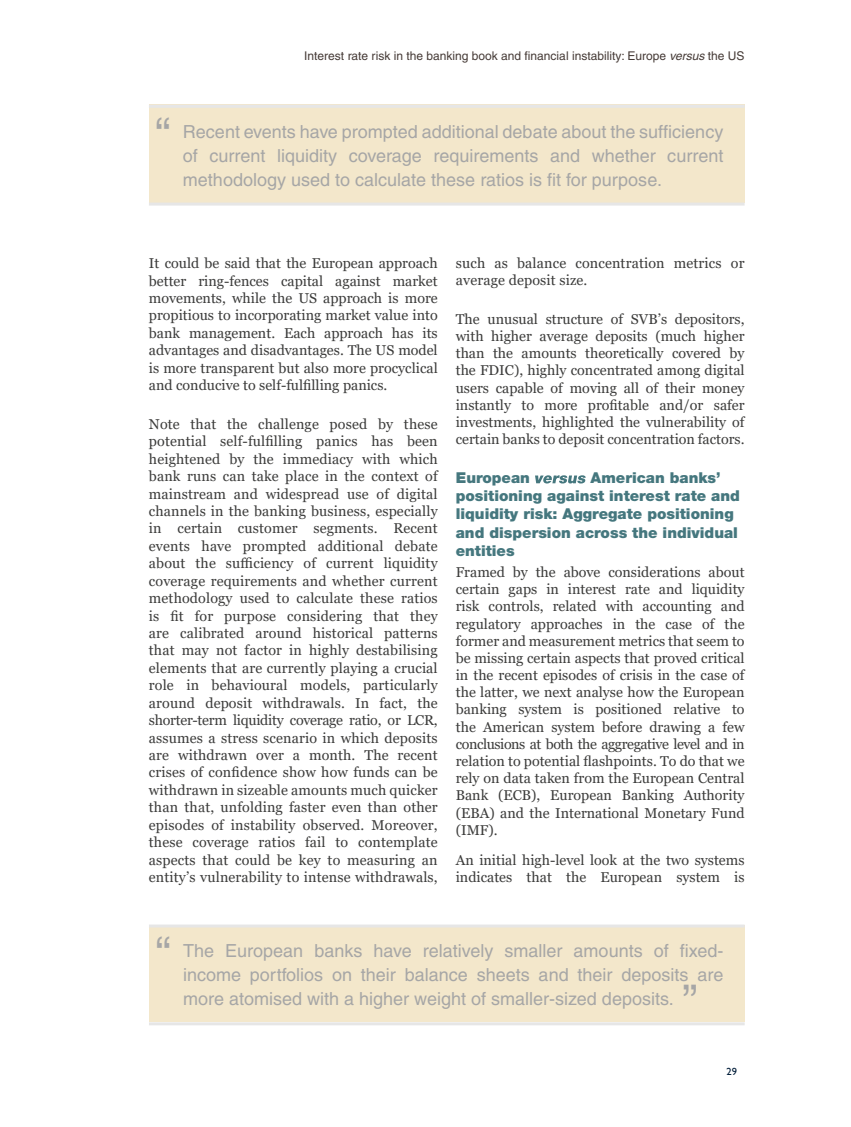
<style>
.page{position:relative;width:851px;height:1127px;background:#fff}
.page>*{position:absolute;margin:0;border:0;box-sizing:border-box;transform-origin:0 0}
.t1{font:45px "Helvetica";color:#a6a6a6}
.t2{font:18px/24px "Helvetica";color:#a6a6a6;text-align:justify}
.t3{font:900 15px/18.1px "Helvetica Neue";color:#45777e}
.t4{font:14.25px/17.4px "Georgia";color:#3c3c3b;text-align:justify}
.t5{font:12px "Helvetica";color:#453a36}
.t6{font:500 10.5px "Gill Sans MT Std";color:#001d39}
.s1{font-style:italic}
</style>
<div class="page">
<svg style="left:535px;top:475px;width:50px;height:8px"></svg>
<div style="left:149px;top:925px;width:595px;height:97px;background:#f3e7cb"></div>
<hr style="left:149px;top:924px;width:595px;height:3px;background:#e6e6e6">
<hr style="left:149px;top:1022px;width:595px;height:3px;background:#e6e6e6">
<div style="left:149px;top:104px;width:595px;height:99px;background:#f3e7cb"></div>
<hr style="left:149px;top:105px;width:595px;height:3px;background:#e6e6e6">
<hr style="left:149px;top:203px;width:595px;height:3px;background:#e6e6e6">
<p class="t5" style="left:304px;top:49px;width:442px">Interest rate risk in the banking book and financial instability: Europe <span class="s1">versus</span> the US</p>
<h1 class="t1" style="left:155px;top:108px;width:16px">“</h1>
<p class="t2" style="left:183px;top:119px;width:542px">Recent events have prompted additional debate about the sufficiency of current liquidity coverage requirements and whether current methodology used to calculate these ratios is fit for purpose.</p>
<p class="t4" style="left:149px;top:255px;width:290px">It could be said that the European approach better ring-fences capital against market movements, while the US approach is more propitious to incorporating market value into bank management. Each approach has its advantages and disadvantages. The US model is more transparent but also more procyclical and conducive to self-fulfilling panics.</p>
<p class="t4" style="left:149px;top:415px;width:290px">Note that the challenge posed by these potential self-fulfilling panics has been heightened by the immediacy with which bank runs can take place in the context of mainstream and widespread use of digital channels in the banking business, especially in certain customer segments. Recent events have prompted additional debate about the sufficiency of current liquidity coverage requirements and whether current methodology used to calculate these ratios is fit for purpose considering that they are calibrated around historical patterns that may not factor in highly destabilising elements that are currently playing a crucial role in behavioural models, particularly around deposit withdrawals. In fact, the shorter-term liquidity coverage ratio, or LCR, assumes a stress scenario in which deposits are withdrawn over a month. The recent crises of confidence show how funds can be withdrawn in sizeable amounts much quicker than that, unfolding faster even than other episodes of instability observed. Moreover, these coverage ratios fail to contemplate aspects that could be key to measuring an entity’s vulnerability to intense withdrawals,</p>
<p class="t4" style="left:455px;top:255px;width:290px">such as balance concentration metrics or average deposit size.</p>
<p class="t4" style="left:455px;top:311px;width:290px">The unusual structure of SVB’s depositors, with higher average deposits (much higher than the amounts theoretically covered by the FDIC), highly concentrated among digital users capable of moving all of their money instantly to more profitable and/or safer investments, highlighted the vulnerability of certain banks to deposit concentration factors.</p>
<p class="t3" style="left:455px;top:469px;width:76px">European</p>
<p class="t3" style="left:455px;top:469px;width:285px;text-indent:135px">American banks’ positioning against interest rate and liquidity risk: Aggregate positioning and dispersion across the individual entities</p>
<p class="t4" style="left:455px;top:564px;width:290px">Framed by the above considerations about certain gaps in interest rate and liquidity risk controls, related with accounting and regulatory approaches in the case of the former and measurement metrics that seem to be missing certain aspects that proved critical in the recent episodes of crisis in the case of the latter, we next analyse how the European banking system is positioned relative to the American system before drawing a few conclusions at both the aggregative level and in relation to potential flashpoints. To do that we rely on data taken from the European Central Bank (ECB), European Banking Authority (EBA) and the International Monetary Fund (IMF).</p>
<p class="t4" style="left:455px;top:851px;width:290px">An initial high-level look at the two systems indicates that the European system is</p>
<h1 class="t1" style="left:155px;top:927px;width:16px">“</h1>
<p class="t2" style="left:183px;top:939px;width:542px">The European banks have relatively smaller amounts of fixed&shy;income portfolios on their balance sheets and their deposits are more atomised with a higher weight of smaller-sized deposits.</p>
<h1 class="t1" style="left:682px;top:975px;width:16px">”</h1>
<p class="t6" style="left:726px;top:1065px;width:12px">29</p>
</div>
